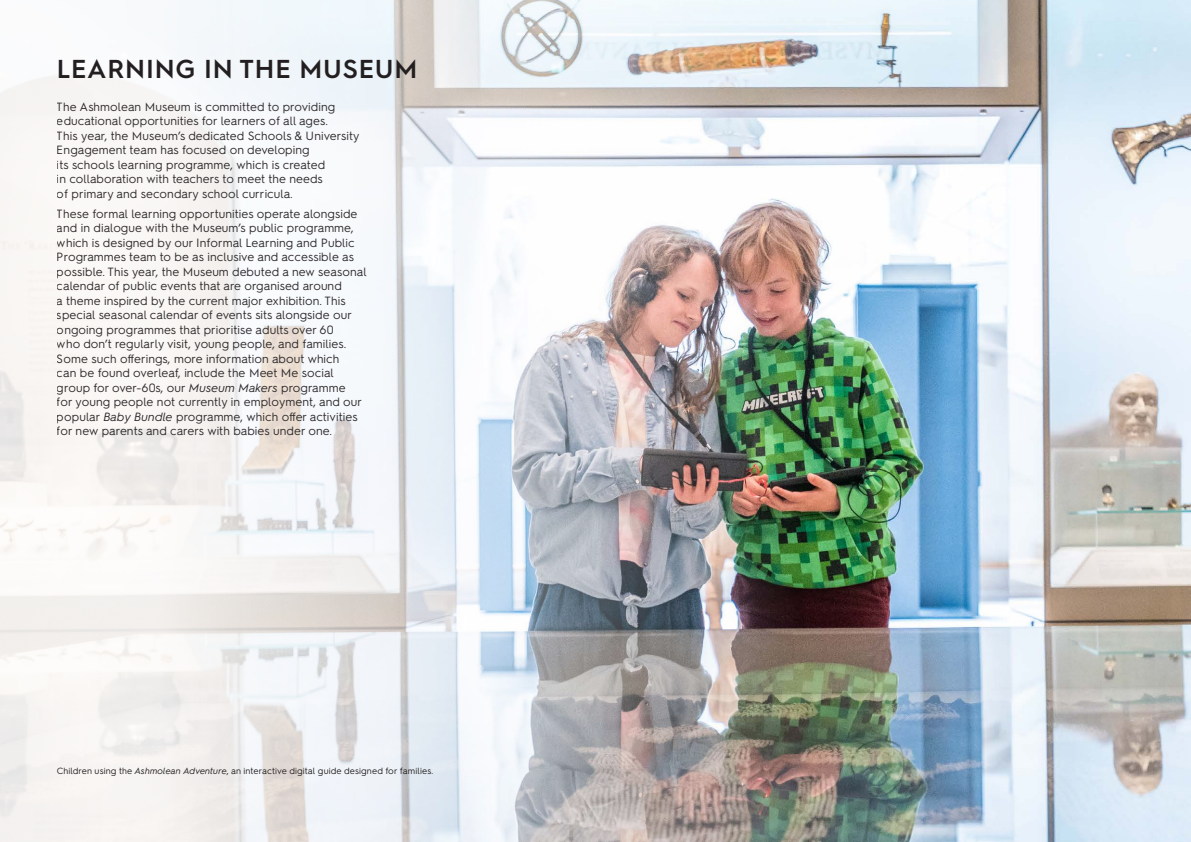
<style>
.page{position:relative;width:1191px;height:842px;background:#fff}
.page>*{position:absolute;margin:0;border:0;box-sizing:border-box;transform-origin:0 0}
.heading_1{font:600 26px "Hurme Geometric Sans 2";letter-spacing:.03em;color:#231f20}
.t1{font:12px/14.5px "Hurme Geometric Sans 2";letter-spacing:.005em;color:#231f20}
.B_Body_Copy{font:9px "Hurme Geometric Sans 2";letter-spacing:.01em;color:#231f20}
.s1{font-style:italic}
</style>
<div class="page">
<img style="left:883px;top:0;width:308px;height:842px">
<img style="left:0;top:0;width:883px;height:842px">
<p class="heading_1" style="left:57px;top:50px;width:362px">LEARNING IN THE MUSEUM</p>
<p class="t1" style="left:57px;top:98px;width:304px">The Ashmolean Museum is committed to providing educational opportunities for learners of all ages.<br>This year, the Museum’s dedicated Schools &amp; University Engagement team has focused on developing<br>its schools learning programme, which is created<br>in collaboration with teachers to meet the needs<br>of primary and secondary school curricula.</p>
<p class="t1" style="left:57px;top:206px;width:311px">These formal learning opportunities operate alongside and in dialogue with the Museum’s public programme, which is designed by our Informal Learning and Public Programmes team to be as inclusive and accessible as possible. This year, the Museum debuted a new seasonal calendar of public events that are organised around<br>a theme inspired by the current major exhibition. This special seasonal calendar of events sits alongside our ongoing programmes that prioritise adults over 60<br>who don’t regularly visit, young people, and families.<br>Some such offerings, more information about which<br>can be found overleaf, include the Meet Me social group for over-60s, our <span class="s1">Museum Makers</span> programme<br>for young people not currently in employment, and our popular <span class="s1">Baby Bundle</span> programme, which offer activities for new parents and carers with babies under one.</p>
<p class="B_Body_Copy" style="left:57px;top:764px;width:378px">Children using the <span class="s1">Ashmolean Adventure</span>, an interactive digital guide designed for families.</p>
</div>
